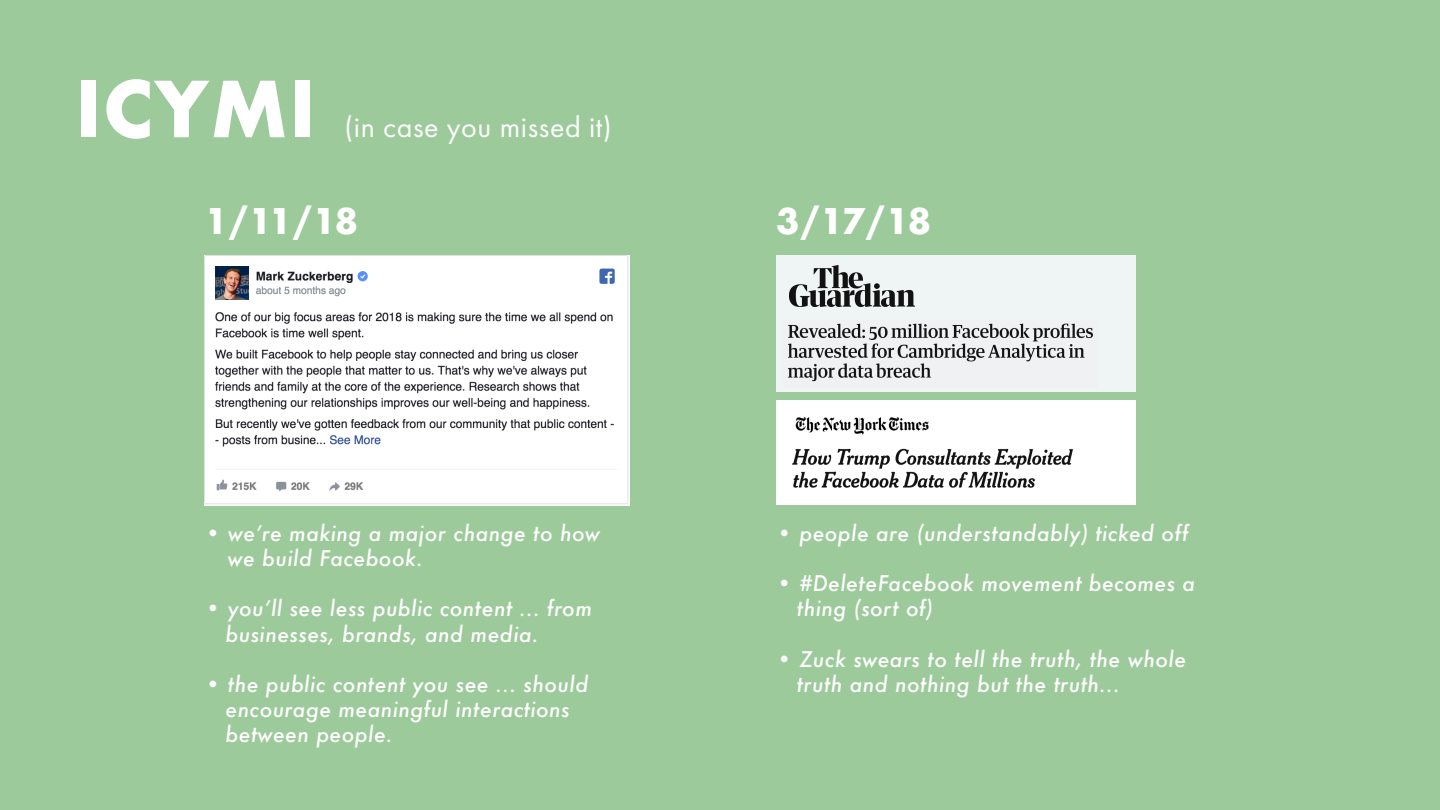
<style>
.page{position:relative;width:1440px;height:810px;background:#9cca9a}
.page>*{position:absolute;margin:0;border:0;box-sizing:border-box;transform-origin:0 0}
.t1{font:700 75px "Futura";letter-spacing:.02em;color:#fff}
.t2{font:700 34.42px "Futura";letter-spacing:-.05em;color:#fff}
.t3{font:30px "Futura PT";letter-spacing:.02em;color:#fff}
.t4{font:italic 500 21px "Futura";letter-spacing:.02em;color:#fff}
</style>
<div class="page">
<img style="left:205px;top:255px;width:425px;height:250px">
<div style="left:776px;top:255px;width:360px;height:137px;background:#eff5f4"></div>
<div style="left:776px;top:400px;width:360px;height:105px;background:#fff"></div>
<img style="left:787px;top:323px;width:306px;height:59px">
<img style="left:789px;top:265px;width:125px;height:41px">
<img style="left:792px;top:448px;width:281px;height:40px">
<img style="left:795px;top:416px;width:134px;height:19px">
<p class="t1" style="left:75px;top:55px;width:242px">ICYMI</p>
<p class="t3" style="left:344px;top:109px;width:269px">(in case you missed it)</p>
<p class="t2" style="left:205px;top:196px;width:155px">1/11/18</p>
<p class="t2" style="left:776px;top:196px;width:156px">3/17/18</p>
<p class="t4" style="left:205px;top:519px;width:397px">• we’re making a major change to how</p>
<p class="t4" style="left:228px;top:544px;width:197px">we build Facebook.</p>
<p class="t4" style="left:205px;top:594px;width:389px">• you’ll see less public content ... from</p>
<p class="t4" style="left:225px;top:619px;width:315px">businesses, brands, and media.</p>
<p class="t4" style="left:205px;top:670px;width:385px">• the public content you see ... should</p>
<p class="t4" style="left:225px;top:695px;width:346px">encourage meaningful interactions</p>
<p class="t4" style="left:225px;top:720px;width:169px">between people.</p>
<p class="t4" style="left:776px;top:519px;width:414px">• people are (understandably) ticked off</p>
<p class="t4" style="left:776px;top:569px;width:420px">• #DeleteFacebook movement becomes a</p>
<p class="t4" style="left:797px;top:594px;width:138px">thing (sort of)</p>
<p class="t4" style="left:776px;top:645px;width:411px">• Zuck swears to tell the truth, the whole</p>
<p class="t4" style="left:797px;top:670px;width:324px">truth and nothing but the truth...</p>
</div>
